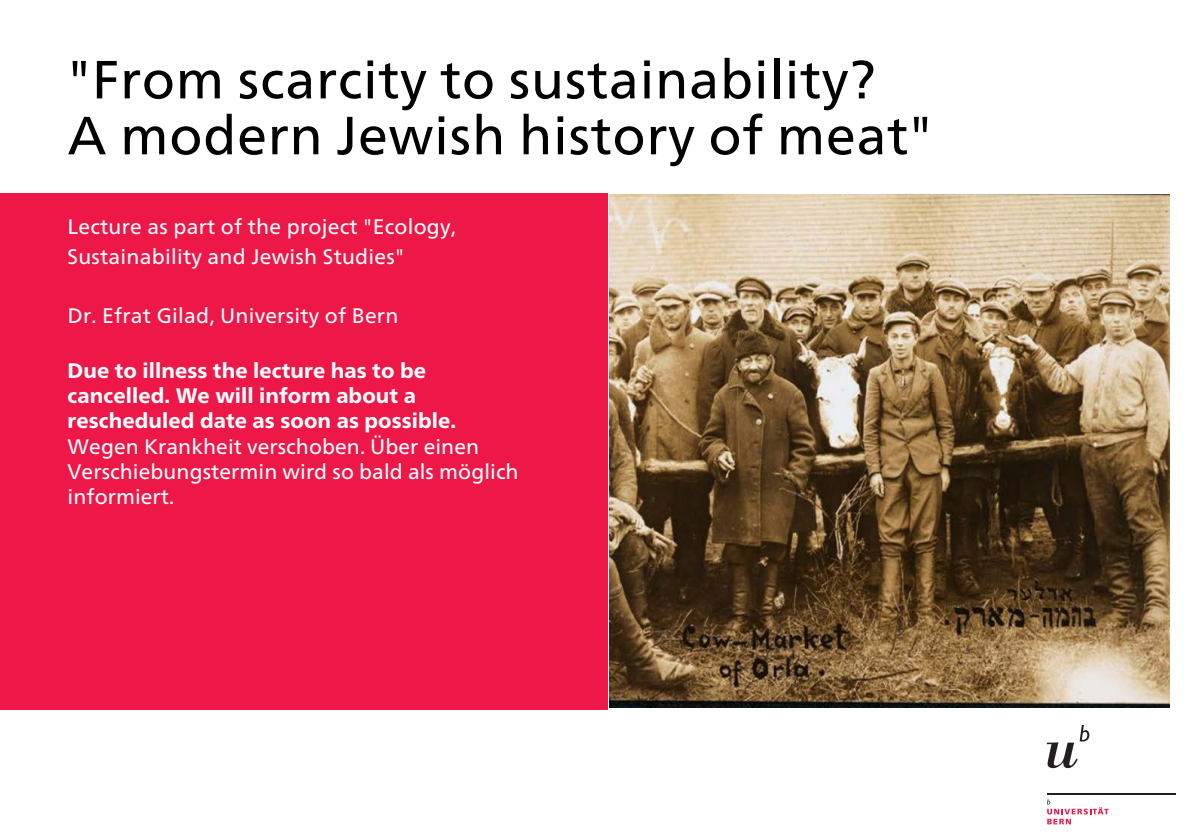
<style>
.page{position:relative;width:1191px;height:840px;background:#fff}
.page>*{position:absolute;margin:0;border:0;box-sizing:border-box;transform-origin:0 0}
.t1{font:53.6px/55.8px "Frutiger Neue LT Pro";letter-spacing:.015em;color:#000}
.t2{font:21px/25.2px "Frutiger Neue LT Pro";letter-spacing:.01em;color:#fff}
.t3{font:800 21px/25.2px "Frutiger Neue LT Pro";letter-spacing:.005em;color:#fff}
</style>
<div class="page">
<svg style="left:1046px;top:725px;width:43px;height:42px"></svg>
<hr style="left:1046px;top:792px;width:129px;height:2px;background:#231f20">
<svg style="left:1047px;top:799px;width:61px;height:24px"></svg>
<div style="left:0;top:193px;width:607px;height:516px;background:#ed1748"></div>
<img style="left:609px;top:194px;width:560px;height:513px">
<h1 class="t1" style="left:68px;top:51px;width:866px">"From scarcity to sustainability?<br>A modern Jewish history of meat"</h1>
<p class="t2" style="left:68px;top:212px;width:390px;line-height:29.6px">Lecture as part of the project "Ecology,<br>Sustainability and Jewish Studies"</p>
<p class="t2" style="left:68px;top:303px;width:332px">Dr. Efrat Gilad, University of Bern</p>
<p class="t3" style="left:68px;top:357px;width:390px">Due to illness the lecture has to be cancelled. We will inform about a rescheduled date as soon as possible.</p>
<p class="t2" style="left:68px;top:433px;width:452px">Wegen Krankheit verschoben. Über einen<br>Verschiebungstermin wird so bald als möglich informiert.</p>
</div>
